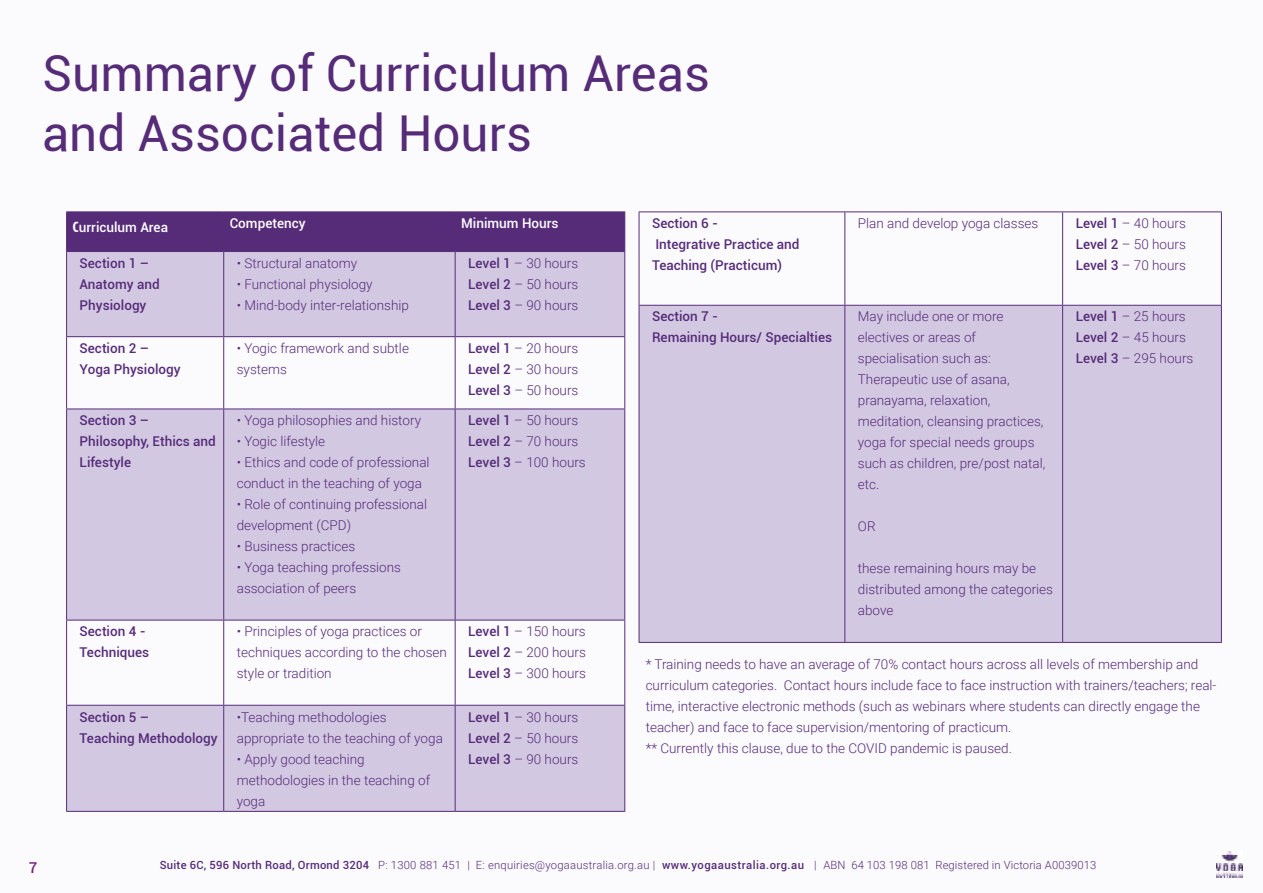
<style>
.page{position:relative;width:1263px;height:893px;background:#fbfafd}
.page>*{position:absolute;margin:0;border:0;box-sizing:border-box;transform-origin:0 0}
.t1{font:49.5px/59.4px "Roboto";color:#562c79}
.t2{font:500 15px "Roboto";color:#76237b}
.t3{font:300 13.5px/21px "Roboto";color:#562c79}
.t4{font:500 13.5px/21px "Roboto";color:#562c79}
.t5{font:500 13.5px "Roboto";color:#fff}
.t6{font:300 11.25px "Roboto";letter-spacing:.01em;color:#562c79}
.s1{font-family:"Dax Condensed";font-weight:700;font-size:15px}
.s2{font-weight:500}
</style>
<div class="page">
<img style="left:1216px;top:851px;width:27px;height:25px">
<svg style="left:1216px;top:876px;width:27px;height:1px"></svg>
<div style="left:67px;top:213px;width:557px;height:38px;background:#562c79"></div>
<svg style="left:67px;top:252px;width:557px;height:559px;fill:#d3c8e2"></svg>
<hr style="left:66px;top:212px;width:158px;height:1px;background:#562c79">
<hr style="left:66px;top:212px;width:1px;height:39px;background:#562c79">
<hr style="left:224px;top:212px;width:231px;height:1px;background:#562c79">
<hr style="left:455px;top:212px;width:170px;height:1px;background:#562c79">
<hr style="left:624px;top:212px;width:1px;height:39px;background:#562c79">
<hr style="left:66px;top:705px;width:158px;height:1px;background:#562c79">
<hr style="left:66px;top:706px;width:1px;height:105px;background:#562c79">
<hr style="left:224px;top:705px;width:231px;height:1px;background:#562c79">
<hr style="left:223px;top:706px;width:1px;height:105px;background:#562c79">
<hr style="left:455px;top:705px;width:170px;height:1px;background:#562c79">
<hr style="left:455px;top:706px;width:1px;height:105px;background:#562c79">
<hr style="left:624px;top:706px;width:1px;height:105px;background:#562c79">
<hr style="left:66px;top:811px;width:158px;height:1px;background:#562c79">
<hr style="left:224px;top:811px;width:231px;height:1px;background:#562c79">
<hr style="left:455px;top:811px;width:170px;height:1px;background:#562c79">
<hr style="left:66px;top:251px;width:158px;height:1px;background:#562c79">
<hr style="left:66px;top:252px;width:1px;height:84px;background:#562c79">
<hr style="left:224px;top:251px;width:231px;height:1px;background:#562c79">
<hr style="left:223px;top:252px;width:1px;height:84px;background:#562c79">
<hr style="left:455px;top:251px;width:170px;height:1px;background:#562c79">
<hr style="left:455px;top:252px;width:1px;height:84px;background:#562c79">
<hr style="left:624px;top:252px;width:1px;height:84px;background:#562c79">
<hr style="left:66px;top:336px;width:158px;height:1px;background:#562c79">
<hr style="left:66px;top:337px;width:1px;height:72px;background:#562c79">
<hr style="left:224px;top:336px;width:231px;height:1px;background:#562c79">
<hr style="left:223px;top:337px;width:1px;height:72px;background:#562c79">
<hr style="left:455px;top:336px;width:170px;height:1px;background:#562c79">
<hr style="left:455px;top:337px;width:1px;height:72px;background:#562c79">
<hr style="left:624px;top:337px;width:1px;height:72px;background:#562c79">
<hr style="left:66px;top:409px;width:158px;height:1px;background:#562c79">
<hr style="left:66px;top:409px;width:1px;height:211px;background:#562c79">
<hr style="left:224px;top:409px;width:231px;height:1px;background:#562c79">
<hr style="left:223px;top:409px;width:1px;height:211px;background:#562c79">
<hr style="left:455px;top:409px;width:170px;height:1px;background:#562c79">
<hr style="left:455px;top:409px;width:1px;height:211px;background:#562c79">
<hr style="left:624px;top:409px;width:1px;height:211px;background:#562c79">
<hr style="left:66px;top:620px;width:158px;height:1px;background:#562c79">
<hr style="left:66px;top:620px;width:1px;height:85px;background:#562c79">
<hr style="left:224px;top:620px;width:231px;height:1px;background:#562c79">
<hr style="left:223px;top:620px;width:1px;height:85px;background:#562c79">
<hr style="left:455px;top:620px;width:170px;height:1px;background:#562c79">
<hr style="left:455px;top:620px;width:1px;height:85px;background:#562c79">
<hr style="left:624px;top:620px;width:1px;height:85px;background:#562c79">
<div style="left:640px;top:306px;width:581px;height:336px;background:#d3c8e2"></div>
<hr style="left:639px;top:212px;width:206px;height:1px;background:#562c79">
<hr style="left:639px;top:212px;width:1px;height:93px;background:#562c79">
<hr style="left:845px;top:212px;width:218px;height:1px;background:#562c79">
<hr style="left:844px;top:212px;width:1px;height:93px;background:#562c79">
<hr style="left:1063px;top:212px;width:159px;height:1px;background:#562c79">
<hr style="left:1062px;top:212px;width:1px;height:93px;background:#562c79">
<hr style="left:1221px;top:212px;width:1px;height:93px;background:#562c79">
<hr style="left:639px;top:305px;width:206px;height:1px;background:#562c79">
<hr style="left:639px;top:306px;width:1px;height:336px;background:#562c79">
<hr style="left:845px;top:305px;width:218px;height:1px;background:#562c79">
<hr style="left:844px;top:306px;width:1px;height:336px;background:#562c79">
<hr style="left:1063px;top:305px;width:159px;height:1px;background:#562c79">
<hr style="left:1062px;top:306px;width:1px;height:336px;background:#562c79">
<hr style="left:1221px;top:306px;width:1px;height:336px;background:#562c79">
<hr style="left:639px;top:642px;width:206px;height:1px;background:#562c79">
<hr style="left:845px;top:642px;width:218px;height:1px;background:#562c79">
<hr style="left:1063px;top:642px;width:159px;height:1px;background:#562c79">
<h1 class="t1" style="left:42px;top:42px;width:669px">Summary of Curriculum Areas and Associated Hours</h1>
<p class="t5" style="left:73px;top:217px;width:97px"><span class="s1">C</span>urriculum Area</p>
<p class="t5" style="left:230px;top:214px;width:77px">Competency</p>
<p class="t5" style="left:461px;top:214px;width:99px">Minimum Hours</p>
<p class="t4" style="left:80px;top:252px;width:82px">Section 1 –<br>Anatomy and<br>Physiology</p>
<p class="t3" style="left:237px;top:252px;width:122px">• Structural anatomy</p>
<p class="t3" style="left:468px;top:252px;width:112px;text-align:justify"><span class="s2">Level 1</span> – 30 hours <span class="s2">Level 2</span> – 50 hours <span class="s2">Level 3</span> – 90 hours</p>
<p class="t3" style="left:237px;top:273px;width:137px">• Functional physiology</p>
<p class="t3" style="left:237px;top:294px;width:174px">• Mind-body inter-relationship</p>
<p class="t4" style="left:80px;top:337px;width:102px">Section 2 –<br>Yoga Physiology</p>
<p class="t3" style="left:237px;top:337px;width:174px">• Yogic framework and subtle systems</p>
<p class="t3" style="left:468px;top:337px;width:112px;text-align:justify"><span class="s2">Level 1</span> – 20 hours <span class="s2">Level 2</span> – 30 hours <span class="s2">Level 3</span> – 50 hours</p>
<p class="t4" style="left:80px;top:409px;width:138px">Section 3 –<br>Philosophy, Ethics and<br>Lifestyle</p>
<p class="t3" style="left:237px;top:409px;width:186px">• Yoga philosophies and history</p>
<p class="t3" style="left:468px;top:409px;width:119px"><span class="s2">Level 1</span> – 50 hours<br><span class="s2">Level 2</span> – 70 hours<br><span class="s2">Level 3</span> – 100 hours</p>
<p class="t3" style="left:237px;top:430px;width:90px">• Yogic lifestyle</p>
<p class="t3" style="left:237px;top:451px;width:194px">• Ethics and code of professional conduct in the teaching of yoga</p>
<p class="t3" style="left:237px;top:493px;width:192px">• Role of continuing professional development (CPD)</p>
<p class="t3" style="left:237px;top:535px;width:120px">• Business practices</p>
<p class="t3" style="left:237px;top:556px;width:166px">• Yoga teaching professions association of peers</p>
<p class="t4" style="left:80px;top:620px;width:71px">Section 4 -<br>Techniques</p>
<p class="t3" style="left:237px;top:621px;width:212px">• Principles of yoga practices or techniques according to the chosen style or tradition</p>
<p class="t3" style="left:468px;top:621px;width:119px;text-align:justify"><span class="s2">Level 1</span> – 150 hours <span class="s2">Level 2</span> – 200 hours <span class="s2">Level 3</span> – 300 hours</p>
<p class="t4" style="left:80px;top:706px;width:140px">Section 5 –<br>Teaching Methodology</p>
<p class="t3" style="left:237px;top:706px;width:208px">•Teaching methodologies appropriate to the teaching of yoga</p>
<p class="t3" style="left:237px;top:748px;width:195px">• Apply good teaching methodologies in the teaching of yoga</p>
<p class="t3" style="left:468px;top:706px;width:112px;text-align:justify"><span class="s2">Level 1</span> – 30 hours <span class="s2">Level 2</span> – 50 hours <span class="s2">Level 3</span> – 90 hours</p>
<p class="t4" style="left:652px;top:212px;width:149px">Section 6 -<br>Integrative Practice and<br>Teaching (Practicum)</p>
<p class="t3" style="left:858px;top:212px;width:182px">Plan and develop yoga classes</p>
<p class="t3" style="left:1076px;top:212px;width:112px;text-align:justify"><span class="s2">Level 1</span> – 40 hours <span class="s2">Level 2</span> – 50 hours <span class="s2">Level 3</span> – 70 hours</p>
<p class="t4" style="left:652px;top:306px;width:182px">Section 7 -<br>Remaining Hours/ Specialties</p>
<p class="t3" style="left:858px;top:306px;width:189px">May include one or more electives or areas of specialisation such as:<br>Therapeutic use of asana, pranayama, relaxation, meditation, cleansing practices, yoga for special needs groups such as children, pre/post natal, etc.</p>
<p class="t3" style="left:858px;top:516px;width:19px">OR</p>
<p class="t3" style="left:858px;top:558px;width:197px">these remaining hours may be distributed among the categories above</p>
<p class="t3" style="left:1076px;top:306px;width:119px"><span class="s2">Level 1</span> – 25 hours<br><span class="s2">Level 2</span> – 45 hours<br><span class="s2">Level 3</span> – 295 hours</p>
<p class="t3" style="left:646px;top:653px;width:572px">* Training needs to have an average of 70% contact hours across all levels of membership and curriculum categories. Contact hours include face to face instruction with trainers/teachers; real&shy;time, interactive electronic methods (such as webinars where students can directly engage the teacher) and face to face supervision/mentoring of practicum.<br>** Currently this clause, due to the COVID pandemic is paused.</p>
<p class="t2" style="left:29px;top:857px;width:10px">7</p>
<p class="t6" style="left:160px;top:857px;width:938px"><span class="s2">Suite 6C, 596 North Road, Ormond 3204</span> P: 1300 881 451 | E: enquiries@yogaaustralia.org.au | <span class="s2">www.yogaaustralia.org.au</span> | ABN 64 103 198 081 Registered in Victoria A0039013</p>
</div>
